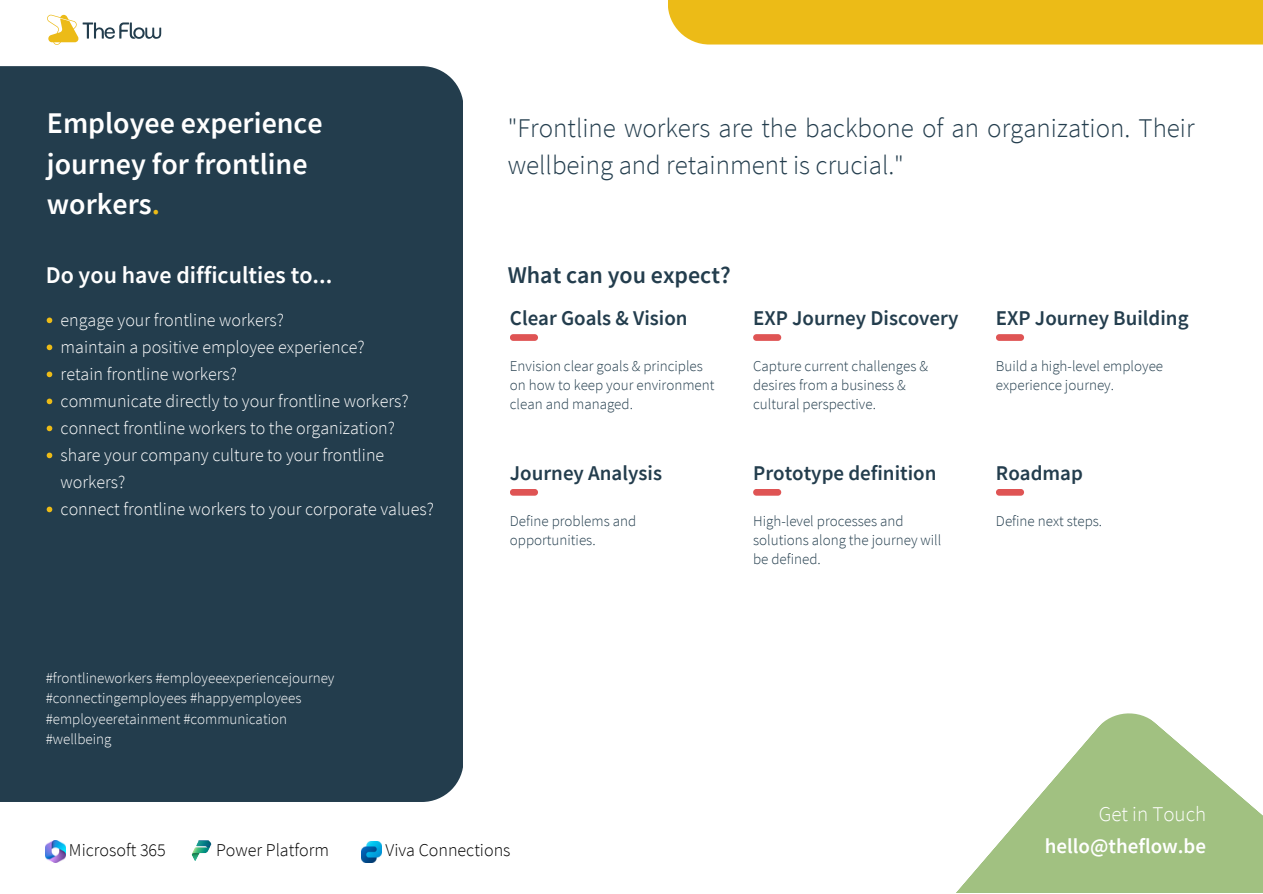
<style>
.page{position:relative;width:1263px;height:894px;background:#fff}
.page>*{position:absolute;margin:0;border:0;box-sizing:border-box;transform-origin:0 0}
.t1{font:600 30px/40.5px "Source Sans Pro";color:#fff}
.t2{font:300 27px/37px "Source Sans Pro";color:#233d4d}
.t3{font:600 24px "Source Sans Pro";color:#fff}
.t4{font:600 24px "Source Sans Pro";color:#233d4d}
.t5{font:600 21px "Source Sans Pro";color:#233d4d}
.t6{font:600 21px "Source Sans Pro";color:#fff}
.t7{font:300 21px "Source Sans Pro";color:#fff}
.t8{font:300 18px/27px "Source Sans Pro";color:#fff}
.t9{font:300 18px "Source Sans Pro";color:#000}
.t10{font:300 15px/19px "Source Sans Pro";color:#233d4d}
.t11{font:300 15px/20.2px "Source Sans Pro";color:#fff}
.s1{color:#ecbb17}
</style>
<div class="page">
<div style="left:0;top:66px;width:462px;height:735px;background:#233d4d"></div>
<svg style="left:47px;top:15px;width:114px;height:30px"></svg>
<div style="left:510px;top:334px;width:28px;height:7px;background:#df5454"></div>
<div style="left:510px;top:489px;width:28px;height:6px;background:#df5454"></div>
<div style="left:753px;top:334px;width:28px;height:7px;background:#df5454"></div>
<div style="left:753px;top:489px;width:28px;height:6px;background:#df5454"></div>
<div style="left:668px;top:0;width:595px;height:44px;background:#ecbb17"></div>
<div style="left:996px;top:334px;width:28px;height:7px;background:#df5454"></div>
<div style="left:996px;top:489px;width:28px;height:6px;background:#df5454"></div>
<svg style="left:192px;top:840px;width:19px;height:20px"></svg>
<img style="left:46px;top:840px;width:20px;height:21px">
<svg style="left:956px;top:713px;width:307px;height:180px;fill:#a1c181"></svg>
<img style="left:361px;top:841px;width:21px;height:20px">
<svg style="left:47px;top:317px;width:5px;height:6px"></svg>
<svg style="left:47px;top:344px;width:5px;height:6px"></svg>
<svg style="left:47px;top:371px;width:5px;height:6px"></svg>
<svg style="left:47px;top:398px;width:5px;height:6px"></svg>
<svg style="left:47px;top:425px;width:5px;height:6px"></svg>
<svg style="left:47px;top:452px;width:5px;height:6px"></svg>
<svg style="left:47px;top:506px;width:5px;height:6px"></svg>
<h1 class="t1" style="left:47px;top:102px;width:277px">Employee experience journey for frontline workers<span class="s1">.</span></h1>
<h2 class="t2" style="left:508px;top:109px;width:688px">"Frontline workers are the backbone of an organization. Their wellbeing and retainment is crucial."</h2>
<h3 class="t3" style="left:46px;top:259px;width:288px">Do you have difficulties to...</h3>
<h3 class="t4" style="left:508px;top:259px;width:224px">What can you expect?</h3>
<p class="t8" style="left:61px;top:306px;width:375px">engage your frontline workers?<br>maintain a positive employee experience?<br>retain frontline workers?<br>communicate directly to your frontline workers? connect frontline workers to the organization? share your company culture to your frontline workers?<br>connect frontline workers to your corporate values?</p>
<p class="t11" style="left:46px;top:667px;width:290px">#frontlineworkers #employeeexperiencejourney #connectingemployees #happyemployees #employeeretainment #communication #wellbeing</p>
<h3 class="t5" style="left:510px;top:304px;width:179px">Clear Goals &amp; Vision</h3>
<p class="t10" style="left:510px;top:356px;width:206px">Envision clear goals &amp; principles on how to keep your environment clean and managed.</p>
<h3 class="t5" style="left:753px;top:304px;width:207px">EXP Journey Discovery</h3>
<h3 class="t5" style="left:996px;top:304px;width:194px">EXP Journey Building</h3>
<p class="t10" style="left:753px;top:356px;width:176px">Capture current challenges &amp; desires from a business &amp; cultural perspective.</p>
<p class="t10" style="left:996px;top:356px;width:169px">Build a high-level employee experience journey.</p>
<h3 class="t5" style="left:510px;top:459px;width:154px">Journey Analysis</h3>
<h3 class="t5" style="left:753px;top:459px;width:185px">Prototype definition</h3>
<h3 class="t5" style="left:996px;top:459px;width:88px">Roadmap</h3>
<p class="t10" style="left:510px;top:511px;width:128px">Define problems and opportunities.</p>
<p class="t10" style="left:753px;top:511px;width:190px">High-level processes and solutions along the journey will be defined.</p>
<p class="t10" style="left:996px;top:511px;width:108px">Define next steps.</p>
<p class="t9" style="left:69px;top:837px;width:98px">Microsoft 365</p>
<p class="t9" style="left:216px;top:838px;width:114px">Power Platform</p>
<p class="t9" style="left:386px;top:837px;width:126px">Viva Connections</p>
<h3 class="t7" style="left:1099px;top:799px;width:109px">Get in Touch</h3>
<h3 class="t6" style="left:1045px;top:832px;width:163px">hello@theflow.be</h3>
</div>
